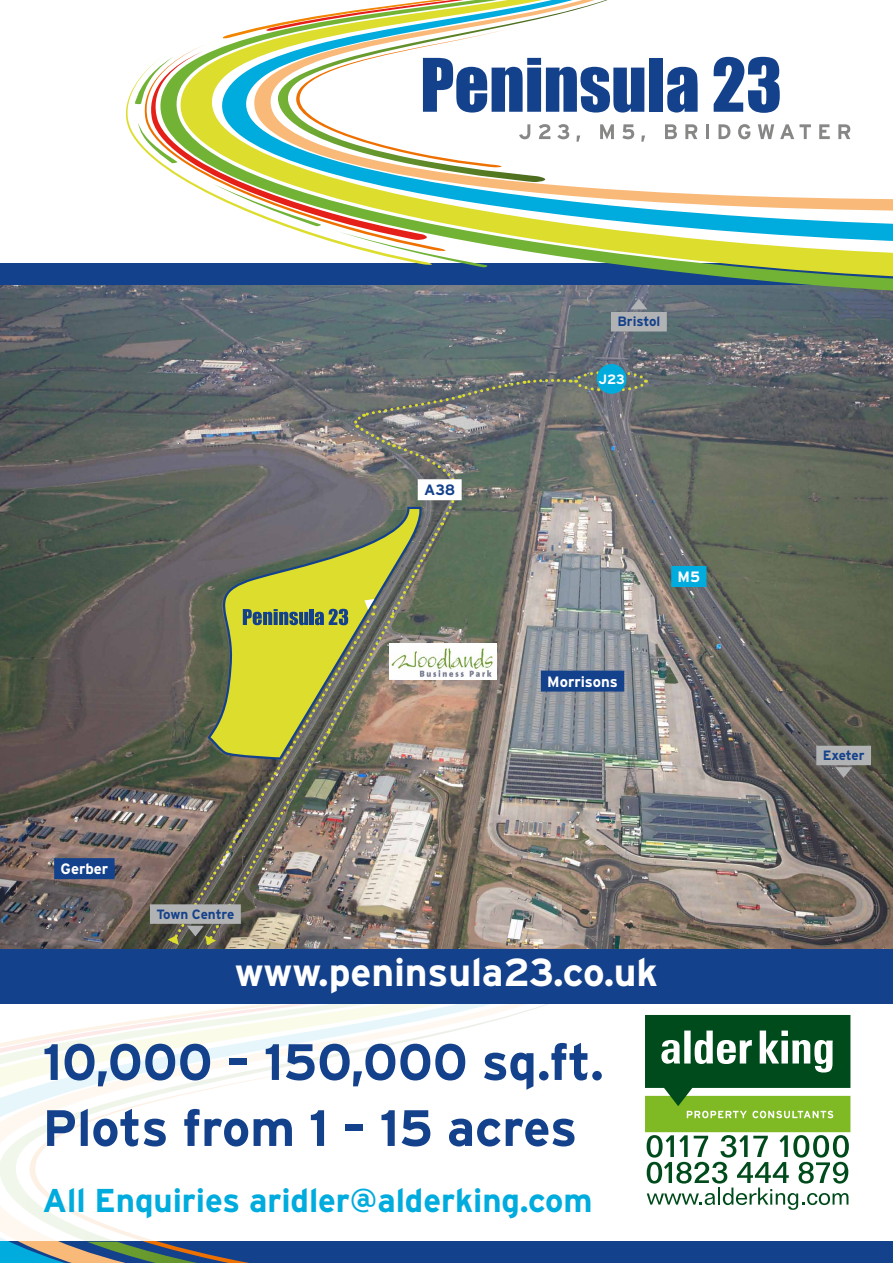
<style>
.page{position:relative;width:893px;height:1263px;background:#fff}
.page>*{position:absolute;margin:0;border:0;box-sizing:border-box;transform-origin:0 0}
.t1{font:700 51px/66px "Interstate";letter-spacing:-.005em;color:#14418b}
.t2{font:700 39px "Interstate";letter-spacing:-.005em;color:#fff}
.t3{font:700 33px "Interstate";letter-spacing:-.005em;color:#00abdd}
.t4{font:700 15px "Interstate";letter-spacing:-.005em;color:#fff}
.t5{font:700 15px "Interstate";color:#14418b}
.t6{font:700 13.5px "Interstate";letter-spacing:-.01em;color:#14418b}
.t7{font:700 13.5px "Interstate";color:#fff}
</style>
<div class="page">
<svg style="left:0;top:1003px;width:605px;height:12px"></svg>
<div style="left:0;top:948px;width:893px;height:55px;background:#14418b"></div>
<svg style="left:0;top:1015px;width:893px;height:248px"></svg>
<img style="left:0;top:285px;width:893px;height:663px">
<div style="left:0;top:264px;width:893px;height:21px;background:#14418b"></div>
<div style="left:671px;top:566px;width:35px;height:21px;background:#00abdd"></div>
<div style="left:54px;top:858px;width:61px;height:21px;background:#14418b"></div>
<svg style="left:172px;top:612px;width:15px;height:328px;background:#646058"></svg>
<div style="left:150px;top:904px;width:91px;height:20px;background:#b1b2b3"></div>
<div style="left:816px;top:746px;width:55px;height:19px;background:#b1b2b3"></div>
<svg style="left:168px;top:935px;width:11px;height:10px"></svg>
<svg style="left:835px;top:767px;width:17px;height:11px"></svg>
<div style="left:597px;top:364px;width:29px;height:30px;background:#00abdd;border-radius:50%"></div>
<div style="left:611px;top:312px;width:56px;height:19px;background:#b1b2b3"></div>
<svg style="left:630px;top:299px;width:17px;height:10px"></svg>
<img style="left:187px;top:369px;width:461px;height:576px">
<div style="left:418px;top:479px;width:44px;height:21px;background:#fff"></div>
<img style="left:389px;top:644px;width:107px;height:36px">
<svg style="left:155px;top:56px;width:738px;height:236px"></svg>
<svg style="left:174px;top:46px;width:278px;height:186px"></svg>
<svg style="left:338px;top:232px;width:151px;height:35px"></svg>
<svg style="left:155px;top:56px;width:19px;height:1px"></svg>
<svg style="left:126px;top:57px;width:312px;height:208px"></svg>
<svg style="left:275px;top:168px;width:333px;height:14px"></svg>
<div style="left:649px;top:58px;width:14px;height:54px;background:#14418b"></div>
<svg style="left:667px;top:67px;width:31px;height:46px"></svg>
<svg style="left:714px;top:57px;width:66px;height:56px"></svg>
<svg style="left:220px;top:0;width:425px;height:168px"></svg>
<svg style="left:665px;top:124px;width:12px;height:15px"></svg>
<svg style="left:685px;top:124px;width:12px;height:15px"></svg>
<hr style="left:706px;top:124px;width:3px;height:15px;background:#878786">
<svg style="left:718px;top:124px;width:12px;height:15px"></svg>
<svg style="left:738px;top:124px;width:12px;height:15px"></svg>
<svg style="left:758px;top:124px;width:16px;height:15px"></svg>
<svg style="left:780px;top:124px;width:31px;height:15px"></svg>
<svg style="left:819px;top:124px;width:11px;height:15px"></svg>
<svg style="left:838px;top:124px;width:12px;height:15px"></svg>
<p class="t5" style="left:424px;top:481px;width:33px">A38</p>
<p class="t6" style="left:617px;top:314px;width:45px">Bristol</p>
<p class="t7" style="left:598px;top:371px;width:28px">J23</p>
<p class="t4" style="left:547px;top:673px;width:72px">Morrisons</p>
<p class="t4" style="left:678px;top:568px;width:24px">M5</p>
<p class="t4" style="left:61px;top:860px;width:49px">Gerber</p>
<p class="t6" style="left:156px;top:906px;width:80px">Town Centre</p>
<p class="t2" style="left:235px;top:950px;width:425px">www.peninsula23.co.uk</p>
<p class="t1" style="left:43px;top:1029px;width:563px">10,000 – 150,000 sq.ft.<br>Plots from 1 – 15 acres</p>
<p class="t3" style="left:43px;top:1182px;width:552px">All Enquiries aridler@alderking.com</p>
<p class="t6" style="left:823px;top:748px;width:43px">Exeter</p>
</div>
